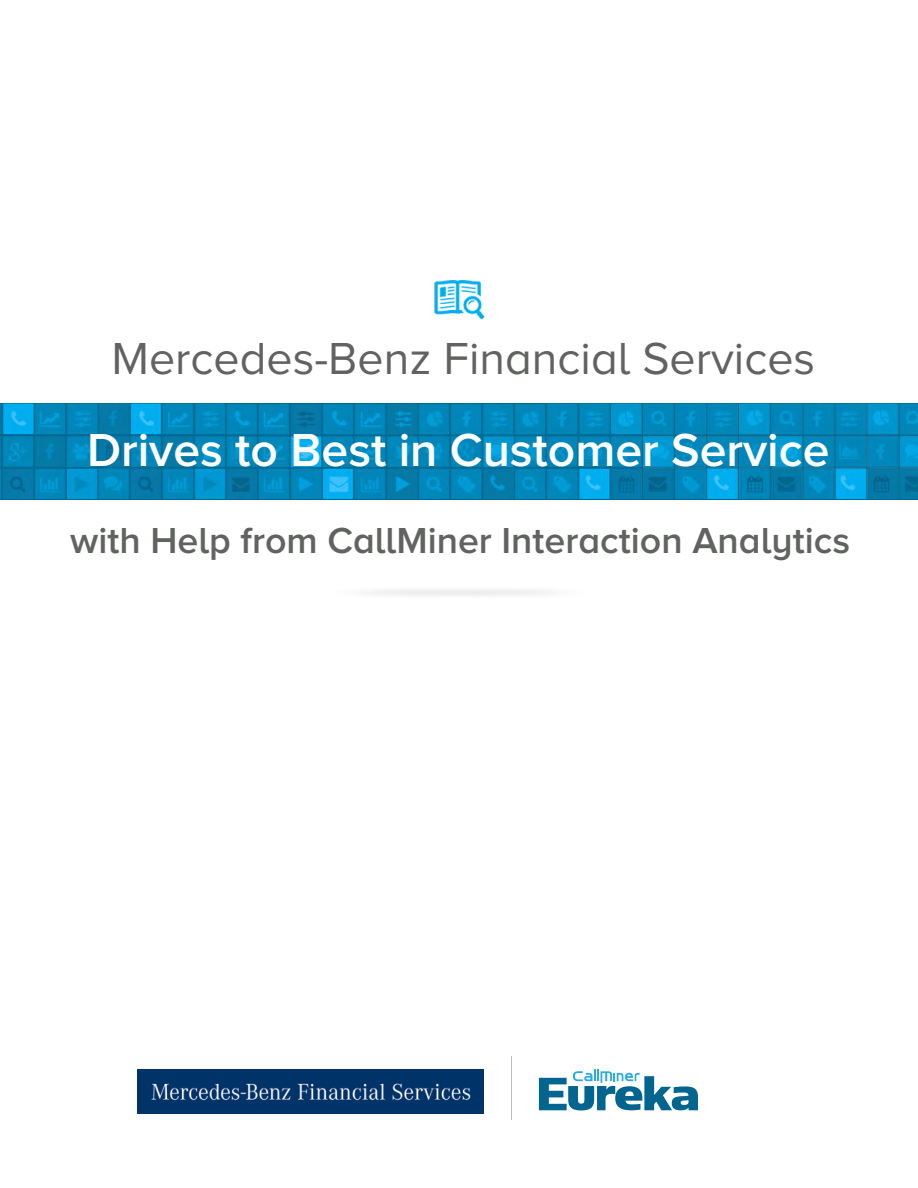
<style>
.page{position:relative;width:918px;height:1188px;background:#fff}
.page>*{position:absolute;margin:0;border:0;box-sizing:border-box;transform-origin:0 0}
.t1{font:600 48px "Proxima Nova A";color:#fff}
.t2{font:46.5px "Proxima Nova A";color:#616361}
.t3{font:600 37.5px "Proxima Nova A";color:#616361}
</style>
<div class="page">
<hr style="left:511px;top:1056px;width:1px;height:64px;background:#bcbec0">
<svg style="left:0;top:498px;width:918px;height:2px;background:#0077a4"></svg>
<img style="left:0;top:403px;width:918px;height:95px">
<img style="left:434px;top:280px;width:51px;height:40px">
<svg style="left:539px;top:1070px;width:159px;height:40px"></svg>
<img style="left:137px;top:1069px;width:347px;height:45px">
<p class="t2" style="left:111px;top:332px;width:705px">Mercedes-Benz Financial Services</p>
<p class="t1" style="left:87px;top:422px;width:744px">Drives to Best in Customer Service</p>
<p class="t3" style="left:70px;top:519px;width:782px">with Help from CallMiner Interaction Analytics</p>
</div>
